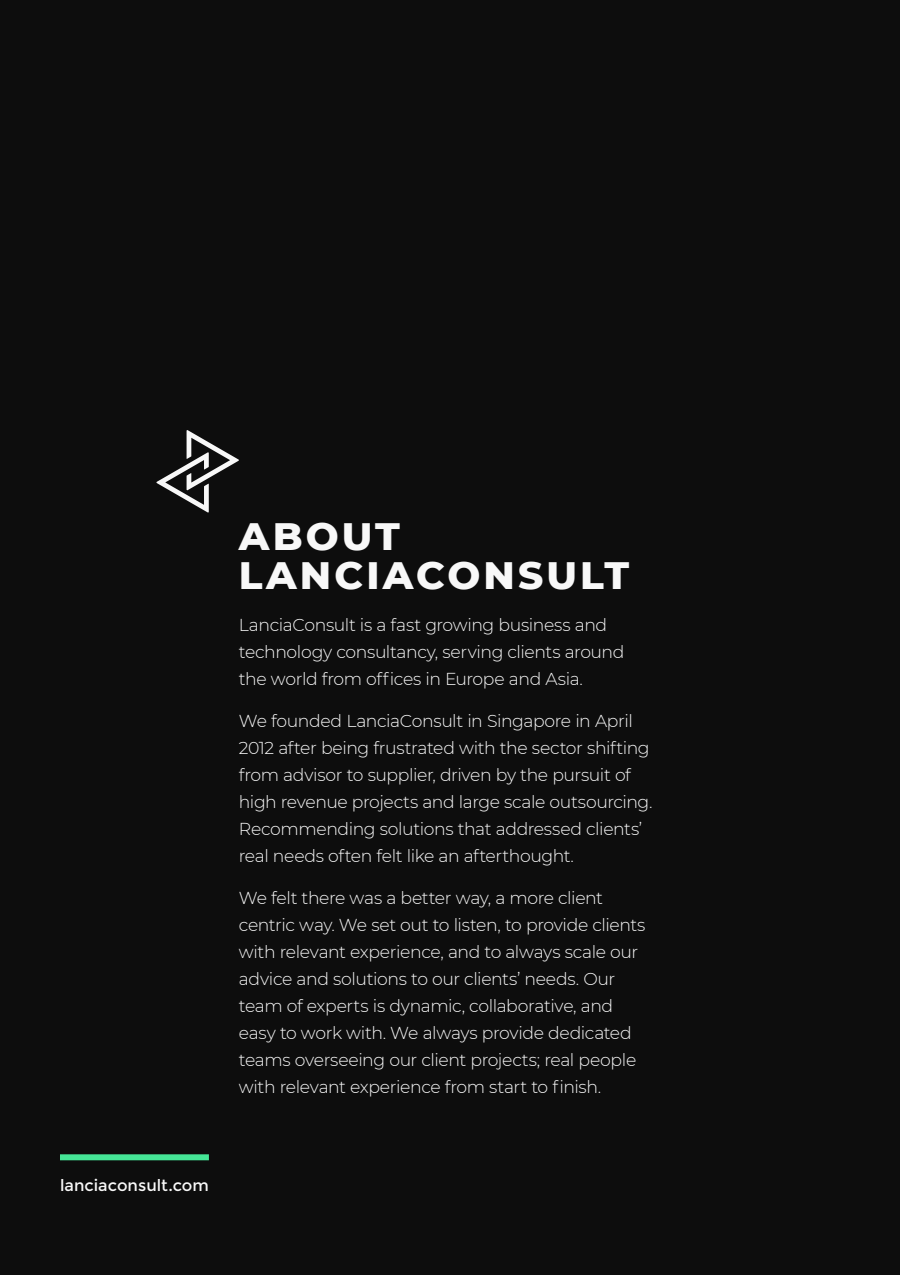
<style>
.page{position:relative;width:900px;height:1275px;background:#0d0d0d}
.page>*{position:absolute;margin:0;border:0;box-sizing:border-box;transform-origin:0 0}
.t1{font:800 39px/39px "Montserrat";letter-spacing:.08em;color:#f8f8f8}
.t2{font:300 17.25px/27px "Montserrat";letter-spacing:-.02em;color:#f8f8f8}
.t3{font:16.2px "Montserrat";color:#f8f8f8}
</style>
<div class="page">
<svg style="left:156px;top:430px;width:83px;height:83px"></svg>
<div style="left:60px;top:1154px;width:149px;height:6px;background:#45e696"></div>
<h1 class="t1" style="left:239px;top:515px;width:392px">ABOUT<br>LANCIACONSULT</h1>
<p class="t2" style="left:239px;top:611px;width:387px">LanciaConsult is a fast growing business and technology consultancy, serving clients around the world from offices in Europe and Asia.</p>
<p class="t2" style="left:239px;top:707px;width:415px">We founded LanciaConsult in Singapore in April 2012 after being frustrated with the sector shifting from advisor to supplier, driven by the pursuit of high revenue projects and large scale outsourcing.<br>Recommending solutions that addressed clients’ real needs often felt like an afterthought.</p>
<p class="t2" style="left:239px;top:884px;width:408px">We felt there was a better way, a more client centric way. We set out to listen, to provide clients with relevant experience, and to always scale our advice and solutions to our clients’ needs. Our team of experts is dynamic, collaborative, and easy to work with. We always provide dedicated teams overseeing our client projects; real people with relevant experience from start to finish.</p>
<p class="t3" style="left:60px;top:1176px;width:150px">lanciaconsult.com</p>
</div>
